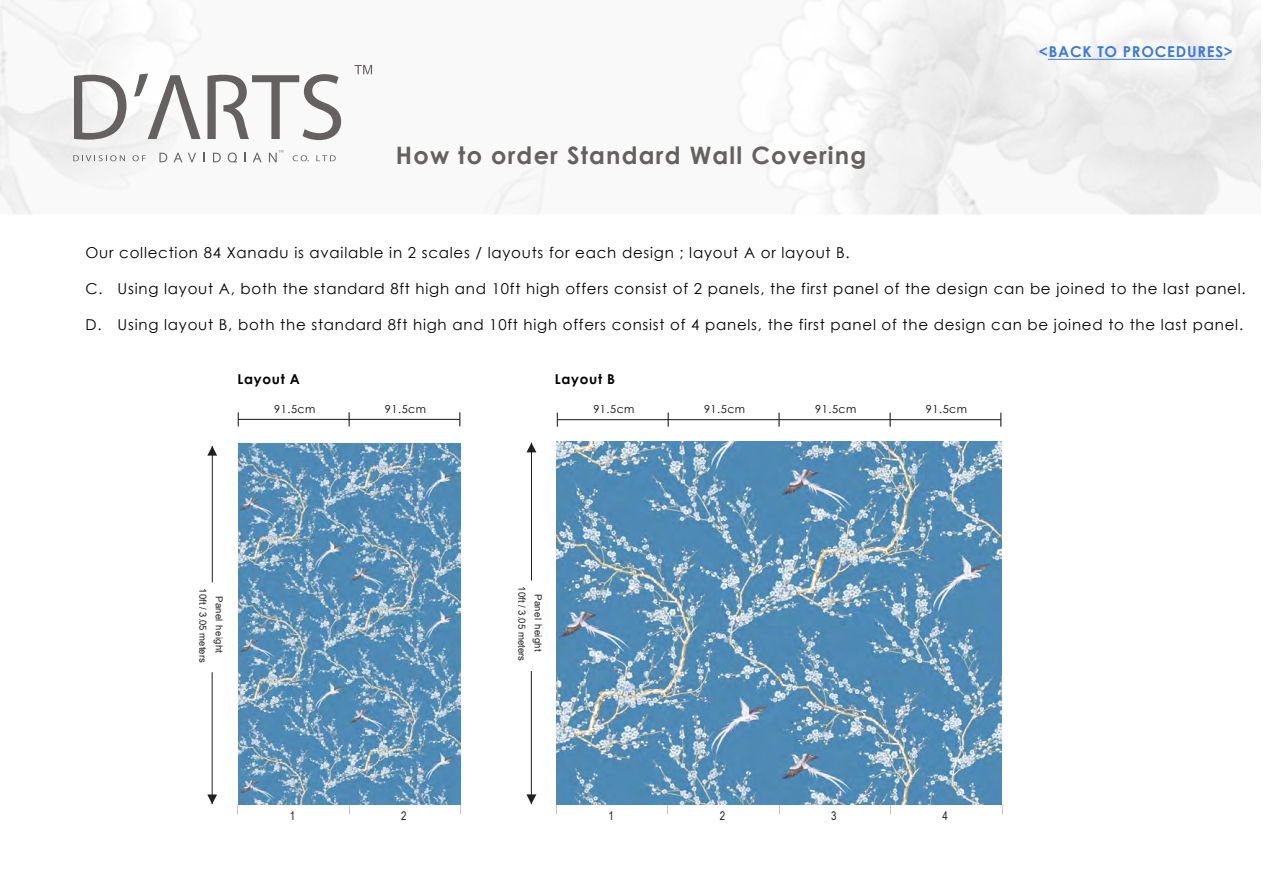
<style>
.page{position:relative;width:1263px;height:893px;background:#fff}
.page>*{position:absolute;margin:0;border:0;box-sizing:border-box;transform-origin:0 0}
.t1{font:700 24px "Century Gothic";letter-spacing:.05em;color:#656160}
.t2{font:15px "Century Gothic";letter-spacing:.05em;color:#000}
.t3{font:700 15px "Century Gothic";letter-spacing:.05em;color:#3c7adc}
.t4{font:700 13.65px "Century Gothic";letter-spacing:.05em;color:#000}
.t5{font:11.85px "Arial Narrow";color:#231f20}
.t6{font:10.95px "Century Gothic";letter-spacing:.05em;color:#000}
.t7{font:9.75px/16.5px "Arial Narrow";letter-spacing:.015em;color:#231f20;text-align:center;scale:1.2 1}
.t8{font:9.6px/16.4px "Arial Narrow";letter-spacing:.015em;color:#231f20;text-align:center;scale:1.2 1}
</style>
<div class="page">
<svg style="left:238px;top:412px;width:1px;height:14px"></svg>
<svg style="left:460px;top:412px;width:1px;height:14px"></svg>
<svg style="left:349px;top:412px;width:1px;height:14px"></svg>
<hr style="left:238px;top:419px;width:222px;height:1px;background:#1d1d1b">
<svg style="left:557px;top:413px;width:1px;height:14px"></svg>
<svg style="left:779px;top:413px;width:1px;height:14px"></svg>
<svg style="left:668px;top:413px;width:1px;height:14px"></svg>
<hr style="left:557px;top:419px;width:222px;height:1px;background:#1d1d1b">
<svg style="left:1001px;top:413px;width:1px;height:14px"></svg>
<svg style="left:890px;top:413px;width:1px;height:14px"></svg>
<hr style="left:779px;top:419px;width:222px;height:1px;background:#1d1d1b">
<hr style="left:212px;top:446px;width:1px;height:136px;background:#231f20">
<svg style="left:207px;top:446px;width:10px;height:10px"></svg>
<hr style="left:212px;top:672px;width:1px;height:132px;background:#231f20">
<svg style="left:207px;top:794px;width:10px;height:10px"></svg>
<hr style="left:531px;top:443px;width:1px;height:137px;background:#231f20">
<svg style="left:526px;top:444px;width:10px;height:8px"></svg>
<hr style="left:531px;top:671px;width:1px;height:133px;background:#231f20">
<svg style="left:526px;top:794px;width:10px;height:10px"></svg>
<img style="left:238px;top:444px;width:222px;height:361px">
<img style="left:556px;top:441px;width:445px;height:363px">
<img style="left:0;top:0;width:1261px;height:215px">
<svg style="left:73px;top:155px;width:52px;height:6px"></svg>
<svg style="left:133px;top:155px;width:13px;height:6px"></svg>
<svg style="left:293px;top:155px;width:16px;height:6px"></svg>
<svg style="left:316px;top:155px;width:20px;height:6px"></svg>
<svg style="left:74px;top:75px;width:52px;height:65px"></svg>
<svg style="left:134px;top:73px;width:67px;height:66px"></svg>
<svg style="left:207px;top:74px;width:134px;height:66px"></svg>
<svg style="left:354px;top:65px;width:18px;height:9px"></svg>
<svg style="left:159px;top:153px;width:8px;height:9px"></svg>
<svg style="left:174px;top:153px;width:8px;height:9px"></svg>
<svg style="left:188px;top:153px;width:8px;height:9px"></svg>
<svg style="left:213px;top:153px;width:8px;height:9px"></svg>
<svg style="left:228px;top:153px;width:9px;height:9px"></svg>
<svg style="left:253px;top:153px;width:9px;height:9px"></svg>
<svg style="left:269px;top:150px;width:14px;height:12px"></svg>
<hr style="left:1048px;top:59px;width:177px;height:1px;background:#3c7adc">
<h1 class="t1" style="left:396px;top:137px;width:472px">How to order Standard Wall Covering</h1>
<p class="t3" style="left:1039px;top:40px;width:195px">&lt;BACK TO PROCEDURES&gt;</p>
<p class="t2" style="left:85px;top:242px;width:766px">Our collection 84 Xanadu is available in 2 scales / layouts for each design ; layout A or layout B.</p>
<p class="t2" style="left:85px;top:278px;width:1162px">C. Using layout A, both the standard 8ft high and 10ft high offers consist of 2 panels, the first panel of the design can be joined to the last panel.</p>
<p class="t2" style="left:85px;top:314px;width:1159px">D. Using layout B, both the standard 8ft high and 10ft high offers consist of 4 panels, the first panel of the design can be joined to the last panel.</p>
<p class="t4" style="left:238px;top:368px;width:64px">Layout A</p>
<p class="t6" style="left:274px;top:401px;width:43px">91.5cm</p>
<p class="t6" style="left:385px;top:401px;width:43px">91.5cm</p>
<p class="t6" style="left:593px;top:402px;width:43px">91.5cm</p>
<p class="t6" style="left:704px;top:402px;width:43px">91.5cm</p>
<p class="t6" style="left:815px;top:402px;width:43px">91.5cm</p>
<p class="t6" style="left:926px;top:402px;width:43px">91.5cm</p>
<p class="t4" style="left:555px;top:368px;width:62px">Layout B</p>
<p class="t8" style="left:228px;top:588px;width:63px;rotate:90deg">Panel height<br>10ft / 3.05 meters</p>
<p class="t7" style="left:547px;top:586px;width:64px;rotate:90deg">Panel height<br>10ft / 3.05 meters</p>
<p class="t5" style="left:290px;top:807px;width:7px">1</p>
<p class="t5" style="left:401px;top:807px;width:7px">2</p>
<p class="t5" style="left:608px;top:807px;width:7px">1</p>
<p class="t5" style="left:720px;top:807px;width:7px">2</p>
<p class="t5" style="left:831px;top:807px;width:7px">3</p>
<p class="t5" style="left:943px;top:807px;width:7px">4</p>
</div>
